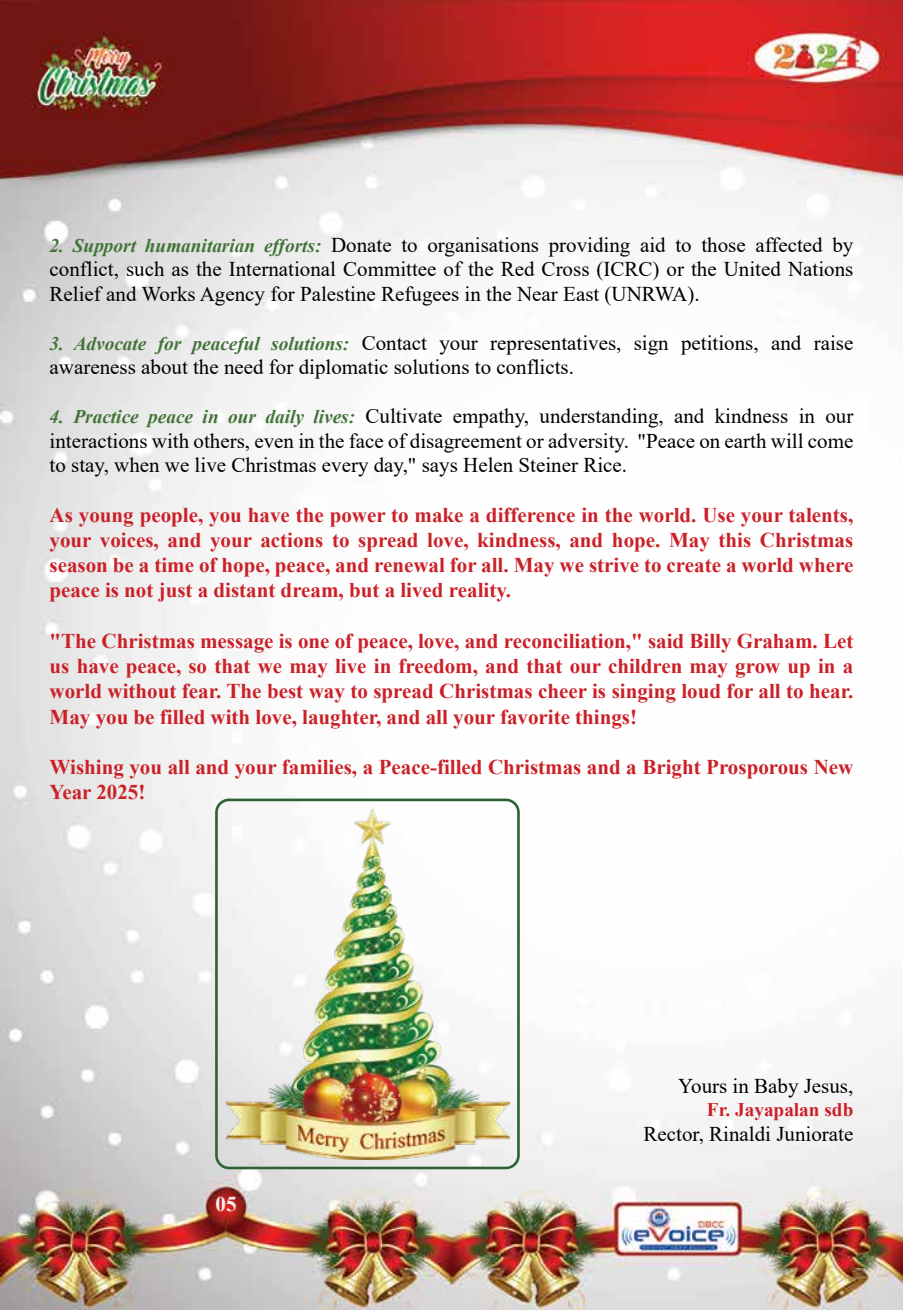
<style>
.page{position:relative;width:903px;height:1310px;background:#fff}
.page>*{position:absolute;margin:0;border:0;box-sizing:border-box;transform-origin:0 0}
.t1{font:700 21px/25.2px "Times New Roman";color:#cb2027;text-align:justify}
.t2{font:21px/24.5px "Times New Roman";color:#000;text-align:justify}
.t3{font:700 21px "Times New Roman";color:#f1efee}
.t4{font:700 19.25px "Times New Roman";color:#cb2027}
.s1{font-weight:700;font-style:italic;font-size:19.25px;color:#417337}
</style>
<div class="page">
<img style="left:0;top:0;width:903px;height:1310px">
<img style="left:226px;top:808px;width:283px;height:351px">
<div style="left:215px;top:798px;width:305px;height:371px;border:3px solid #2d6331;border-radius:13px"></div>
<p class="t2" style="left:50px;top:232px;width:805px"><span class="s1">2. Support humanitarian efforts:</span> Donate to organisations providing aid to those affected by conflict, such as the International Committee of the Red Cross (ICRC) or the United Nations Relief and Works Agency for Palestine Refugees in the Near East (UNRWA).</p>
<p class="t2" style="left:50px;top:330px;width:805px"><span class="s1">3. Advocate for peaceful solutions:</span> Contact your representatives, sign petitions, and raise awareness about the need for diplomatic solutions to conflicts.</p>
<p class="t2" style="left:50px;top:403px;width:805px"><span class="s1">4. Practice peace in our daily lives:</span> Cultivate empathy, understanding, and kindness in our interactions with others, even in the face of disagreement or adversity. "Peace on earth will come to stay, when we live Christmas every day," says Helen Steiner Rice.</p>
<p class="t1" style="left:50px;top:501px;width:805px">As young people, you have the power to make a difference in the world. Use your talents, your voices, and your actions to spread love, kindness, and hope. May this Christmas season be a time of hope, peace, and renewal for all. May we strive to create a world where peace is not just a distant dream, but a lived reality.</p>
<p class="t1" style="left:50px;top:627px;width:805px">"The Christmas message is one of peace, love, and reconciliation," said Billy Graham. Let us have peace, so that we may live in freedom, and that our children may grow up in a world without fear. The best way to spread Christmas cheer is singing loud for all to hear.<br>May you be filled with love, laughter, and all your favorite things!</p>
<p class="t1" style="left:50px;top:753px;width:805px">Wishing you all and your families, a Peace-filled Christmas and a Bright Prosporous New<br>Year 2025!</p>
<p class="t3" style="left:215px;top:1189px;width:22px">05</p>
<p class="t2" style="left:678px;top:1073px;width:177px">Yours in Baby Jesus,</p>
<p class="t4" style="left:707px;top:1096px;width:148px">Fr. Jayapalan sdb</p>
<p class="t2" style="left:644px;top:1121px;width:211px">Rector, Rinaldi Juniorate</p>
</div>
